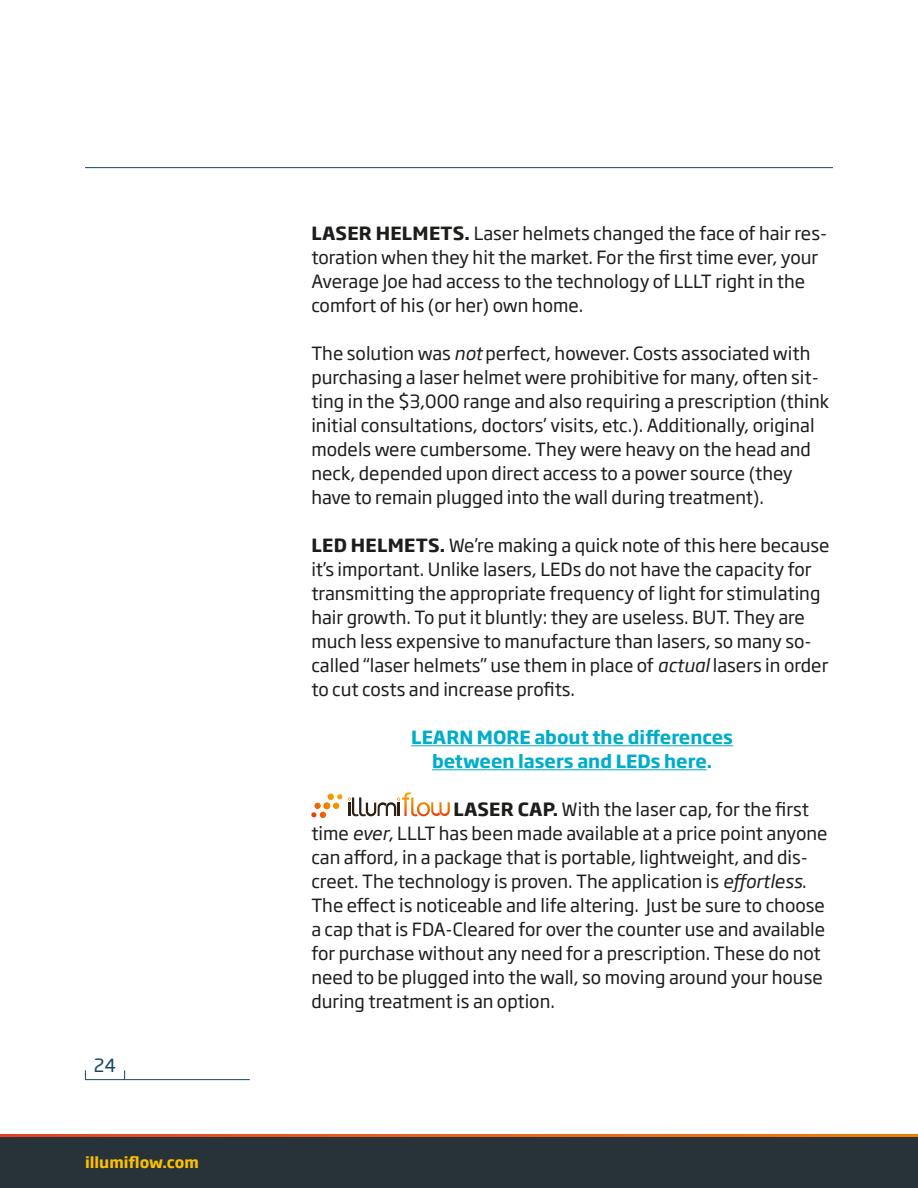
<style>
.page{position:relative;width:918px;height:1188px;background:#fff}
.page>*{position:absolute;margin:0;border:0;box-sizing:border-box;transform-origin:0 0}
.t1{font:18px/24px "Soho Gothic Pro";color:#1d1d1b}
.t2{font:700 18px/24px "Soho Gothic Pro";color:#00adc9;text-align:center}
.t3{font:18px "Soho Gothic Pro";color:#18465d}
.t4{font:700 15px "Soho Gothic Pro";color:#fcc000}
.s1{font-weight:700}
.s2{font-style:italic}
</style>
<div class="page">
<svg style="left:0;top:1135px;width:918px;height:2px;background:#e86018"></svg>
<div style="left:0;top:1137px;width:918px;height:51px;background:#273239"></div>
<hr style="left:85px;top:167px;width:748px;height:1px;background:#18465d">
<hr style="left:85px;top:1079px;width:165px;height:1px;background:#18465d">
<hr style="left:411px;top:745px;width:322px;height:1px;background:#00adc9">
<hr style="left:432px;top:769px;width:275px;height:1px;background:#00adc9">
<svg style="left:348px;top:792px;width:102px;height:25px"></svg>
<svg style="left:311px;top:794px;width:31px;height:24px"></svg>
<p class="t3" style="left:94px;top:1051px;width:24px">24</p>
<p class="t4" style="left:85px;top:1151px;width:115px">illumiflow.com</p>
<p class="t1" style="left:311px;top:220px;width:517px"><span class="s1">LASER HELMETS.</span> Laser helmets changed the face of hair res&shy;toration when they hit the market. For the first time ever, your Average Joe had access to the technology of LLLT right in the comfort of his (or her) own home.</p>
<p class="t1" style="left:311px;top:340px;width:519px">The solution was <span class="s2">not</span> perfect, however. Costs associated with purchasing a laser helmet were prohibitive for many, often sit&shy;ting in the $3,000 range and also requiring a prescription (think initial consultations, doctors’ visits, etc.). Additionally, original models were cumbersome. They were heavy on the head and neck, depended upon direct access to a power source (they have to remain plugged into the wall during treatment).</p>
<p class="t1" style="left:311px;top:532px;width:520px"><span class="s1">LED HELMETS.</span> We’re making a quick note of this here because it’s important. Unlike lasers, LEDs do not have the capacity for transmitting the appropriate frequency of light for stimulating hair growth. To put it bluntly: they are useless. BUT. They are much less expensive to manufacture than lasers, so many so&shy;called “laser helmets” use them in place of <span class="s2">actual</span> lasers in order to cut costs and increase profits.</p>
<p class="t2" style="left:411px;top:724px;width:323px">LEARN MORE about the differences between lasers and LEDs here.</p>
<p class="t1" style="left:311px;top:796px;width:518px;text-indent:142px"><span class="s1">LASER CAP.</span> With the laser cap, for the first time <span class="s2">ever</span>, LLLT has been made available at a price point anyone can afford, in a package that is portable, lightweight, and dis&shy;creet. The technology is proven. The application is <span class="s2">effortless</span>.<br>The effect is noticeable and life altering. Just be sure to choose a cap that is FDA-Cleared for over the counter use and available for purchase without any need for a prescription. These do not need to be plugged into the wall, so moving around your house during treatment is an option.</p>
</div>
